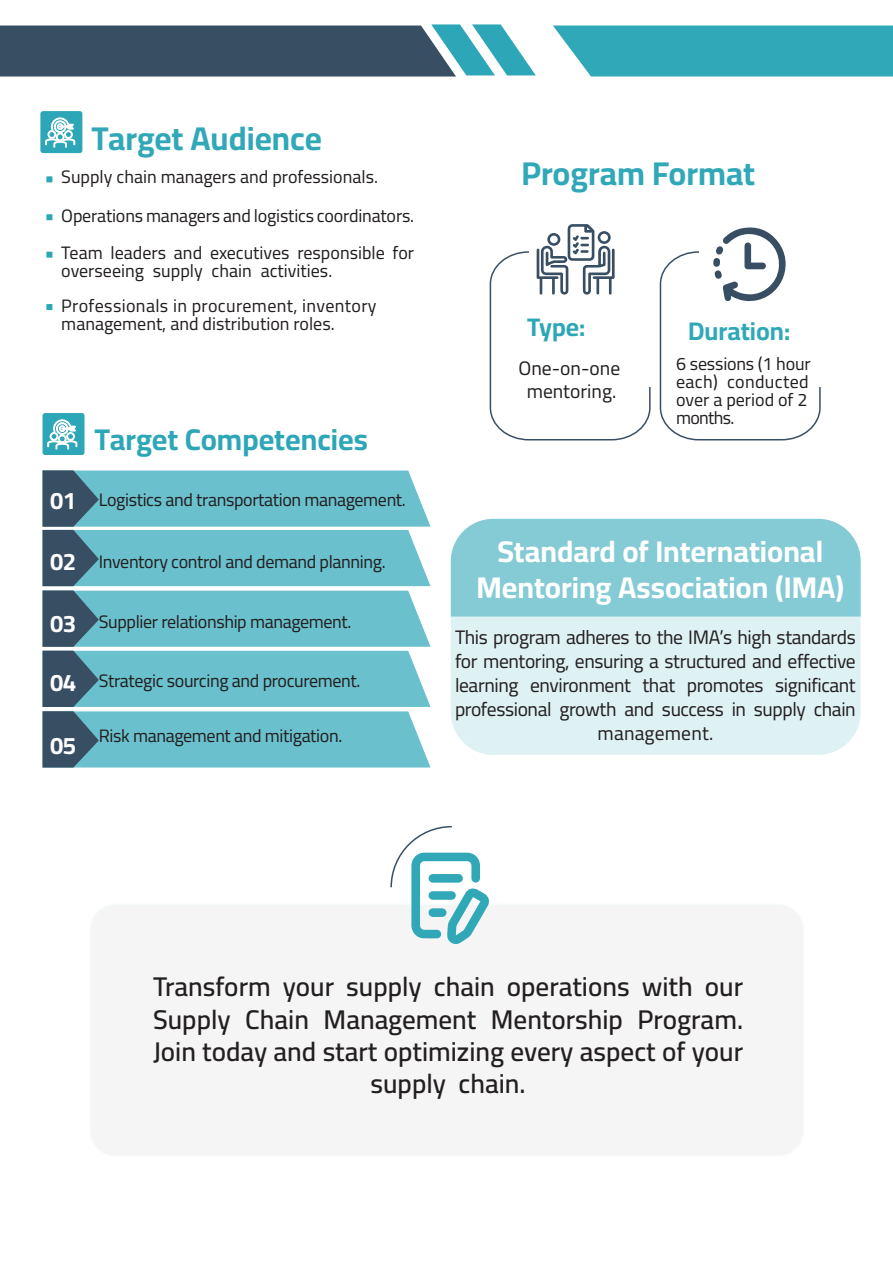
<style>
.page{position:relative;width:893px;height:1263px;background:#fff}
.page>*{position:absolute;margin:0;border:0;box-sizing:border-box;transform-origin:0 0}
.t1{font:700 33px "Cairo";color:#30a8b8}
.t2{font:700 30px/36px "Cairo";color:#fff;text-align:center}
.t3{font:700 30px "Cairo";color:#2da7b7}
.t4{font:600 27px/32.4px "Cairo";color:#231f20;text-align:center}
.t5{font:700 25.5px "Cairo";color:#30a8b8}
.t6{font:700 25.5px "Cairo";color:#2da7b7}
.t7{font:700 24px "Cairo";letter-spacing:-.03em;color:#fff}
.t8{font:19.5px/24px "Cairo";letter-spacing:-.02em;color:#231f20;text-align:center}
.t9{font:19.5px "Cairo";color:#231f20}
.t10{font:18px/18px "Cairo";letter-spacing:-.01em;color:#231f20}
.t11{font:18px/18px "Cairo";letter-spacing:.01em;color:#231f20}
</style>
<div class="page">
<svg style="left:43px;top:470px;width:388px;height:297px;background:#70b8c4"></svg>
<svg style="left:489px;top:224px;width:162px;height:217px"></svg>
<svg style="left:659px;top:227px;width:162px;height:214px"></svg>
<svg style="left:46px;top:176px;width:6px;height:6px"></svg>
<svg style="left:46px;top:214px;width:6px;height:6px"></svg>
<svg style="left:46px;top:252px;width:6px;height:6px"></svg>
<svg style="left:46px;top:304px;width:6px;height:6px"></svg>
<div style="left:40px;top:111px;width:42px;height:42px;background:#2da7b7;border-radius:3px"></div>
<svg style="left:45px;top:117px;width:30px;height:31px"></svg>
<div style="left:43px;top:413px;width:42px;height:42px;background:#2da7b7;border-radius:3px"></div>
<svg style="left:47px;top:419px;width:30px;height:31px"></svg>
<div style="left:451px;top:519px;width:410px;height:98px;background:#85cbd5"></div>
<div style="left:451px;top:617px;width:410px;height:138px;background:#def1f3"></div>
<div style="left:90px;top:904px;width:714px;height:252px;background:#f5f5f5;border-radius:26px"></div>
<div style="left:89px;top:903px;width:715px;height:254px;border:2px solid #30a8b8;border-radius:26px"></div>
<svg style="left:390px;top:826px;width:100px;height:118px"></svg>
<svg style="left:553px;top:26px;width:340px;height:51px;background:#3eaebc"></svg>
<svg style="left:0;top:24px;width:536px;height:53px;background:#4c6b7c"></svg>
<p class="t1" style="left:91px;top:114px;width:232px">Target Audience</p>
<p class="t10" style="left:61px;top:168px;width:318px">Supply chain managers and professionals.</p>
<p class="t10" style="left:61px;top:207px;width:354px">Operations managers and logistics coordinators.</p>
<p class="t10" style="left:61px;top:244px;width:354px">Team leaders and executives responsible for overseeing supply chain activities.</p>
<p class="t11" style="left:61px;top:297px;width:317px">Professionals in procurement, inventory management, and distribution roles.</p>
<p class="t3" style="left:95px;top:417px;width:275px">Target Competencies</p>
<p class="t7" style="left:50px;top:482px;width:27px">01</p>
<p class="t10" style="left:99px;top:491px;width:308px">Logistics and transportation management.</p>
<p class="t7" style="left:50px;top:543px;width:27px">02</p>
<p class="t10" style="left:99px;top:553px;width:288px">Inventory control and demand planning.</p>
<p class="t7" style="left:50px;top:606px;width:27px">03</p>
<p class="t10" style="left:99px;top:613px;width:254px">Supplier relationship management.</p>
<p class="t7" style="left:50px;top:664px;width:27px">04</p>
<p class="t7" style="left:50px;top:727px;width:27px">05</p>
<p class="t10" style="left:99px;top:672px;width:263px">Strategic sourcing and procurement.</p>
<p class="t10" style="left:99px;top:727px;width:245px">Risk management and mitigation.</p>
<p class="t1" style="left:521px;top:149px;width:235px">Program Format</p>
<p class="t6" style="left:527px;top:308px;width:60px">Type:</p>
<p class="t8" style="left:519px;top:357px;width:103px">One-on-one</p>
<p class="t9" style="left:527px;top:377px;width:91px">mentoring.</p>
<p class="t5" style="left:688px;top:312px;width:104px">Duration:</p>
<p class="t10" style="left:676px;top:355px;width:136px">6 sessions (1 hour each) conducted over a period of 2 months.</p>
<p class="t2" style="left:477px;top:535px;width:369px">Standard of International<br>Mentoring Association (IMA)</p>
<p class="t8" style="left:455px;top:625px;width:402px">This program adheres to the IMA’s high standards for mentoring, ensuring a structured and effective learning environment that promotes significant professional growth and success in supply chain management.</p>
<p class="t4" style="left:153px;top:971px;width:591px">Transform your supply chain operations with our Supply Chain Management Mentorship Program.<br>Join today and start optimizing every aspect of your supply chain.</p>
</div>
